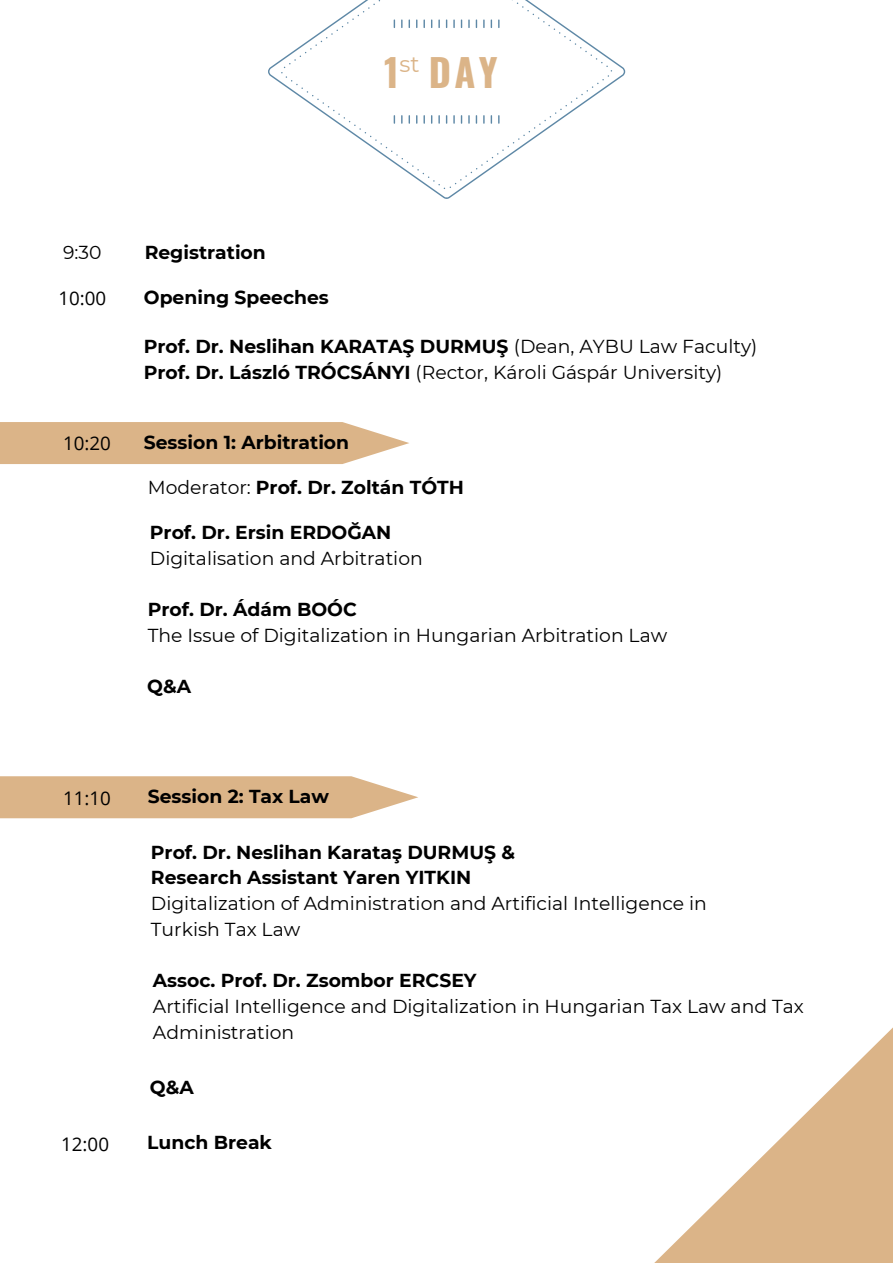
<style>
.page{position:relative;width:893px;height:1263px;background:#fff}
.page>*{position:absolute;margin:0;border:0;box-sizing:border-box;transform-origin:0 0}
.t1{font:700 38.03px "Oswald";color:#dbb488}
.t2{font:22.5px "Montserrat";color:#dbb488}
.t3{font:18.75px/25.9px "Montserrat";color:#000}
.t4{font:700 18.75px "Montserrat";color:#000}
.t5{font:18.75px "Open Sans";color:#000}
.s1{font-weight:400}
.s2{font-weight:700}
</style>
<div class="page">
<svg style="left:268px;top:0;width:357px;height:199px"></svg>
<svg style="left:654px;top:1027px;width:239px;height:236px;fill:#dbb589"></svg>
<svg style="left:0;top:422px;width:409px;height:42px;background:#ddba91"></svg>
<svg style="left:0;top:776px;width:418px;height:42px;background:#ddba91"></svg>
<p class="t3" style="left:63px;top:239px;width:40px">9:30</p>
<p class="t4" style="left:145px;top:240px;width:123px">Registration</p>
<h4 class="t1" style="left:384px;top:43px;width:115px">1 DAY</h4>
<h3 class="t2" style="left:399px;top:51px;width:22px">st</h3>
<p class="t5" style="left:58px;top:285px;width:49px">10:00</p>
<p class="t4" style="left:144px;top:286px;width:186px">Opening Speeches</p>
<p class="t4" style="left:144px;top:335px;width:615px">Prof. Dr. Neslihan KARATAŞ DURMUŞ <span class="s1">(Dean, AYBU Law Faculty)</span></p>
<h4 class="t3" style="left:144px;top:359px;width:580px"><span class="s2">Prof. Dr. László TRÓCSÁNYI</span> (Rector, Károli Gáspár University)</h4>
<p class="t5" style="left:63px;top:430px;width:49px">10:20</p>
<p class="t4" style="left:144px;top:431px;width:207px">Session 1: Arbitration</p>
<p class="t4" style="left:148px;top:475px;width:318px"><span class="s1">Moderator:</span> Prof. Dr. Zoltán TÓTH</p>
<h3 class="t4" style="left:150px;top:520px;width:243px">Prof. Dr. Ersin ERDOĞAN</h3>
<p class="t3" style="left:150px;top:545px;width:274px">Digitalisation and Arbitration</p>
<h4 class="t4" style="left:148px;top:598px;width:210px">Prof. Dr. Ádám BOÓC</h4>
<p class="t3" style="left:148px;top:622px;width:521px">The Issue of Digitalization in Hungarian Arbitration Law</p>
<p class="t5" style="left:63px;top:784px;width:49px">11:10</p>
<p class="t4" style="left:147px;top:674px;width:45px">Q&amp;A</p>
<p class="t4" style="left:148px;top:785px;width:183px">Session 2: Tax Law</p>
<h2 class="t4" style="left:151px;top:840px;width:366px">Prof. Dr. Neslihan Karataş DURMUŞ &amp;</h2>
<p class="t4" style="left:151px;top:866px;width:322px">Research Assistant Yaren YITKIN</p>
<p class="t3" style="left:151px;top:891px;width:557px">Digitalization of Administration and Artificial Intelligence in</p>
<h4 class="t3" style="left:151px;top:916px;width:151px">Turkish Tax Law</h4>
<p class="t4" style="left:153px;top:969px;width:325px">Assoc. Prof. Dr. Zsombor ERCSEY</p>
<h1 class="t3" style="left:153px;top:993px;width:652px">Artificial Intelligence and Digitalization in Hungarian Tax Law and Tax<br>Administration</h1>
<p class="t4" style="left:150px;top:1076px;width:45px">Q&amp;A</p>
<p class="t5" style="left:61px;top:1130px;width:49px">12:00</p>
<p class="t4" style="left:147px;top:1131px;width:126px">Lunch Break</p>
</div>
